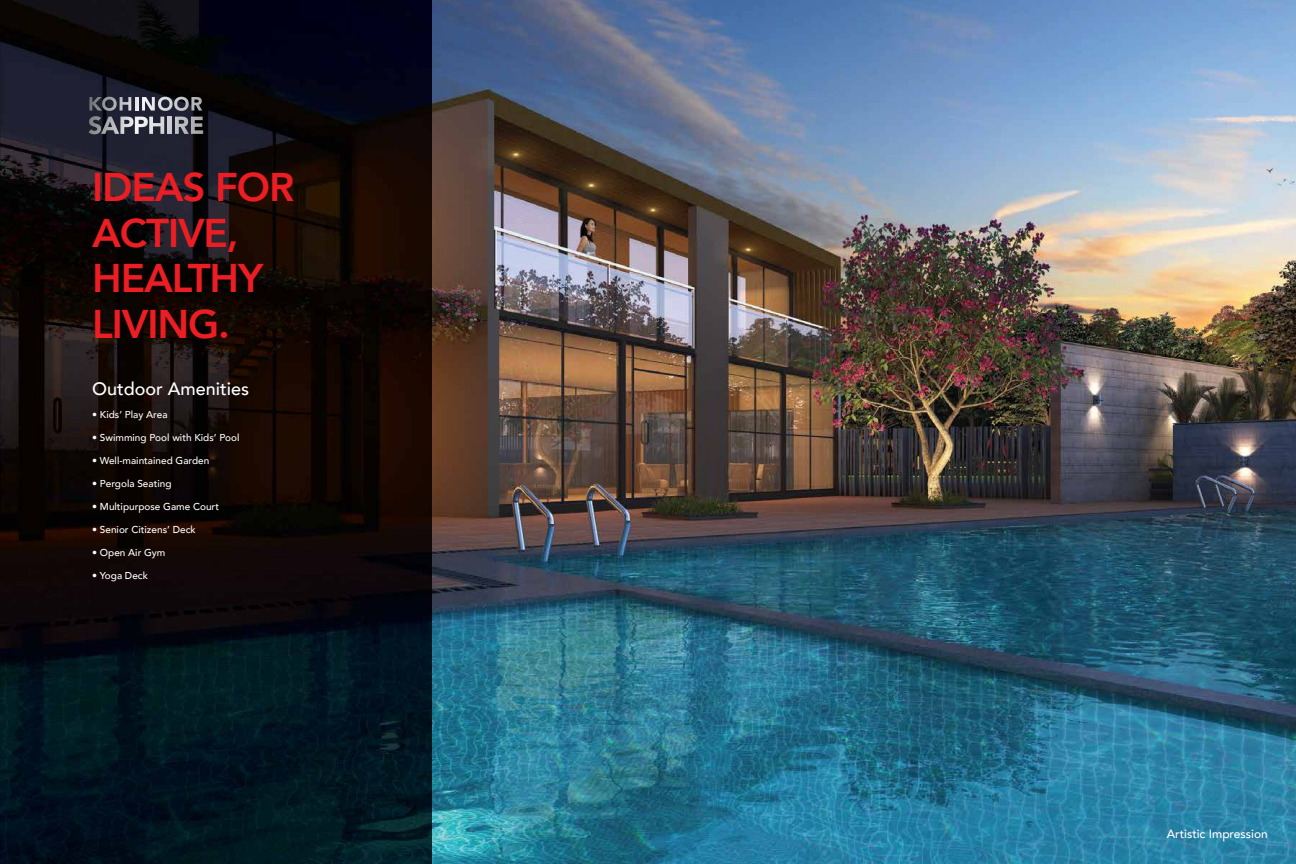
<style>
.page{position:relative;width:1296px;height:864px;background:#fff}
.page>*{position:absolute;margin:0;border:0;box-sizing:border-box;transform-origin:0 0}
.t1{font:800 40px/45.7px "Avenir";letter-spacing:-.03em;color:#ed1d24}
.t2{font:500 18px "Avenir";color:#fff}
.t3{font:500 12px "Avenir";color:#fff}
.t4{font:500 10px "Avenir";color:#fff}
</style>
<div class="page">
<img style="left:0;top:0;width:1296px;height:864px">
<hr style="left:0;top:863px;width:431px;height:1px;background:#414143">
<svg style="left:89px;top:97px;width:114px;height:37px;background:#64656f"></svg>
<h1 class="t1" style="left:92px;top:164px;width:204px">IDEAS FOR<br>ACTIVE,<br>HEALTHY<br>LIVING.</h1>
<h2 class="t2" style="left:92px;top:373px;width:159px">Outdoor Amenities</h2>
<p class="t4" style="left:92px;top:406px;width:77px">• Kids’ Play Area</p>
<p class="t4" style="left:92px;top:429px;width:149px">• Swimming Pool with Kids’ Pool</p>
<p class="t4" style="left:92px;top:452px;width:119px">• Well-maintained Garden</p>
<p class="t4" style="left:92px;top:475px;width:81px">• Pergola Seating</p>
<p class="t4" style="left:92px;top:498px;width:128px">• Multipurpose Game Court</p>
<p class="t4" style="left:92px;top:521px;width:105px">• Senior Citizens’ Deck</p>
<p class="t4" style="left:92px;top:544px;width:75px">• Open Air Gym</p>
<p class="t4" style="left:92px;top:567px;width:57px">• Yoga Deck</p>
<p class="t3" style="left:1167px;top:823px;width:103px">Artistic Impression</p>
</div>
